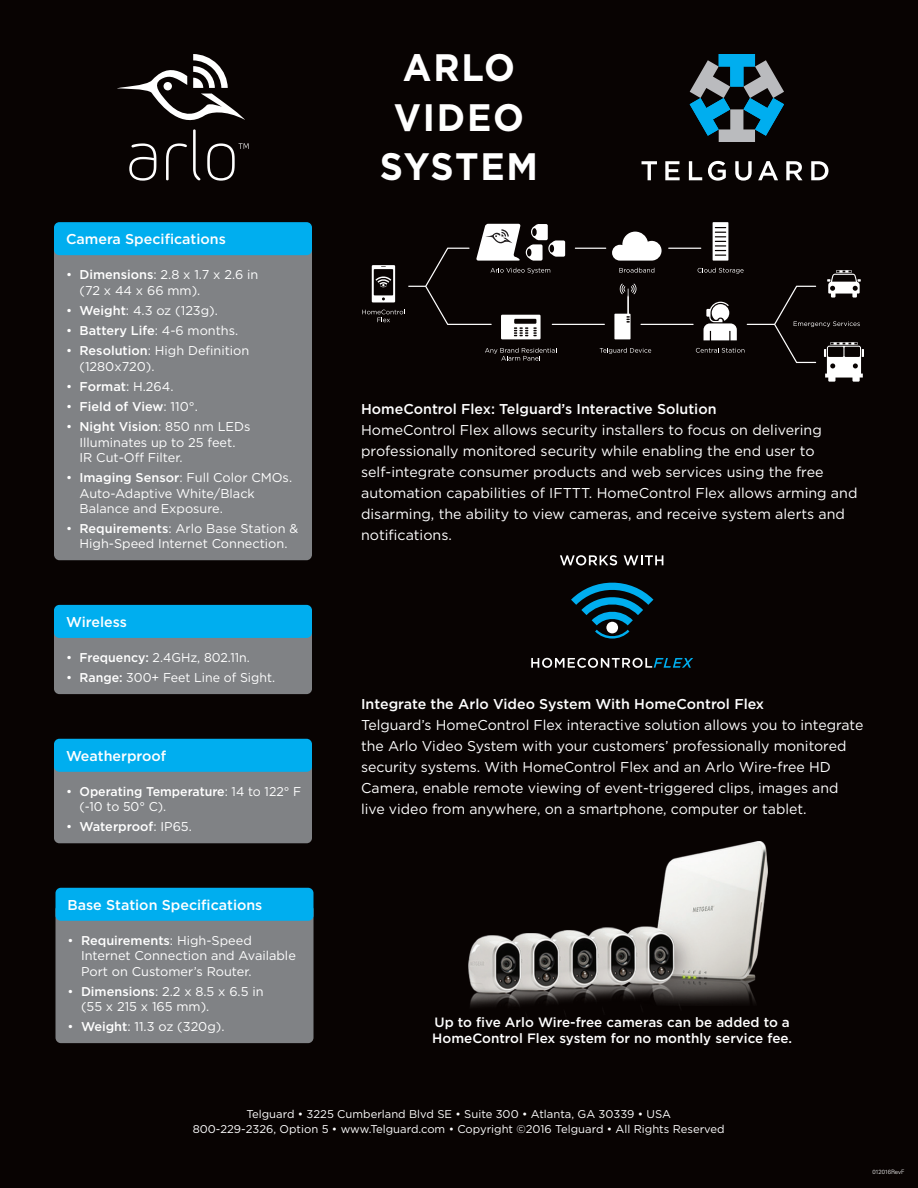
<style>
.page{position:relative;width:918px;height:1188px;background:#080302}
.page>*{position:absolute;margin:0;border:0;box-sizing:border-box;transform-origin:0 0}
.t1{font:700 38.25px/49.5px "Gotham";letter-spacing:.05em;color:#fff;text-align:center;scale:.95 1}
.t2{font:14.25px/21px "Gotham";color:#fff}
.t3{font:500 14.25px "Gotham";color:#fff}
.t4{font:500 13.5px/16.2px "Gotham";color:#fff}
.t5{font:12.75px/15.3px "Gotham";color:#fff}
.t6{font:500 12.75px "Gotham";color:#fff}
.t7{font:11.25px/15px "Gotham";color:#fff;text-align:center}
.t8{font:300 6px "Univers LT Std";letter-spacing:-.02em;color:#fff}
.s1{font-weight:500}
.s2{font-weight:400}
</style>
<div class="page">
<svg style="left:690px;top:54px;width:94px;height:88px"></svg>
<svg style="left:642px;top:161px;width:15px;height:19px"></svg>
<svg style="left:665px;top:161px;width:15px;height:19px"></svg>
<svg style="left:689px;top:161px;width:13px;height:19px"></svg>
<svg style="left:708px;top:161px;width:18px;height:20px"></svg>
<svg style="left:735px;top:161px;width:17px;height:20px"></svg>
<svg style="left:758px;top:161px;width:20px;height:19px"></svg>
<svg style="left:786px;top:161px;width:17px;height:19px"></svg>
<svg style="left:811px;top:161px;width:17px;height:19px"></svg>
<svg style="left:117px;top:54px;width:132px;height:127px"></svg>
<div style="left:54px;top:620px;width:258px;height:74px;background:#808285;border-radius:5px"></div>
<div style="left:54px;top:605px;width:258px;height:33px;background:#00aeef;border-radius:5px"></div>
<div style="left:54px;top:239px;width:258px;height:321px;background:#808285;border-radius:6px"></div>
<div style="left:54px;top:222px;width:258px;height:33px;background:#00aeef;border-radius:5px"></div>
<div style="left:55px;top:904px;width:259px;height:139px;background:#808285;border-radius:5px"></div>
<div style="left:55px;top:888px;width:258px;height:33px;background:#00aeef;border-radius:5px"></div>
<div style="left:54px;top:754px;width:258px;height:89px;background:#808285;border-radius:5px"></div>
<div style="left:54px;top:739px;width:258px;height:33px;background:#00aeef;border-radius:5px"></div>
<hr style="left:552px;top:324px;width:53px;height:1px;background:#fff">
<hr style="left:641px;top:324px;width:53px;height:1px;background:#fff">
<hr style="left:575px;top:248px;width:31px;height:1px;background:#fff">
<hr style="left:668px;top:248px;width:33px;height:1px;background:#fff">
<svg style="left:485px;top:348px;width:72px;height:13px"></svg>
<svg style="left:600px;top:348px;width:51px;height:6px"></svg>
<svg style="left:619px;top:268px;width:35px;height:5px"></svg>
<svg style="left:614px;top:284px;width:22px;height:55px"></svg>
<svg style="left:696px;top:268px;width:168px;height:114px"></svg>
<svg style="left:713px;top:222px;width:15px;height:39px"></svg>
<svg style="left:612px;top:232px;width:50px;height:29px"></svg>
<svg style="left:362px;top:224px;width:203px;height:115px"></svg>
<img style="left:469px;top:841px;width:299px;height:166px">
<svg style="left:571px;top:582px;width:82px;height:57px"></svg>
<svg style="left:531px;top:658px;width:162px;height:10px"></svg>
<svg style="left:560px;top:555px;width:57px;height:10px"></svg>
<svg style="left:624px;top:555px;width:39px;height:10px"></svg>
<p class="t3" style="left:66px;top:230px;width:161px">Camera Specifications</p>
<p class="t5" style="left:80px;top:267px;width:180px;text-indent:-14px">• <span class="s1">Dimensions</span>: 2.8 x 1.7 x 2.6 in (72 x 44 x 66 mm).</p>
<p class="t5" style="left:66px;top:302px;width:153px">• <span class="s1">Weight</span>: 4.3 oz (123g).</p>
<p class="t5" style="left:66px;top:323px;width:174px">• <span class="s1">Battery Life</span>: 4-6 months.</p>
<p class="t5" style="left:80px;top:343px;width:171px;text-indent:-14px">• <span class="s1">Resolution</span>: High Definition (1280x720).</p>
<p class="t5" style="left:66px;top:378px;width:109px">• <span class="s1">Format</span>: H.264.</p>
<p class="t6" style="left:66px;top:398px;width:133px"><span class="s2">•</span> Field of View<span class="s2">: 110°.</span></p>
<p class="t5" style="left:80px;top:419px;width:172px;text-indent:-14px">• <span class="s1">Night Vision</span>: 850 nm LEDs<br>Illuminates up to 25 feet.<br>IR Cut-Off Filter.</p>
<p class="t5" style="left:80px;top:470px;width:214px;text-indent:-14px">• <span class="s1">Imaging Sensor</span>: Full Color CMOs.<br>Auto-Adaptive White/Black<br>Balance and Exposure.</p>
<p class="t5" style="left:66px;top:521px;width:234px;text-align:center">• <span class="s1">Requirements</span>: Arlo Base Station &amp;<br>High-Speed Internet Connection.</p>
<h1 class="t1" style="left:380px;top:43px;width:168px">ARLO<br>VIDEO<br>SYSTEM</h1>
<p class="t3" style="left:361px;top:399px;width:357px">HomeControl Flex: Telguard’s Interactive Solution</p>
<p class="t2" style="left:361px;top:419px;width:498px">HomeControl Flex allows security installers to focus on delivering professionally monitored security while enabling the end user to self-integrate consumer products and web services using the free automation capabilities of IFTTT. HomeControl Flex allows arming and disarming, the ability to view cameras, and receive system alerts and notifications.</p>
<p class="t3" style="left:66px;top:612px;width:62px">Wireless</p>
<p class="t5" style="left:66px;top:650px;width:185px">• <span class="s1">Frequency:</span> 2.4GHz, 802.11n.</p>
<p class="t5" style="left:66px;top:670px;width:211px">• <span class="s1">Range:</span> 300+ Feet Line of Sight.</p>
<p class="t3" style="left:66px;top:746px;width:102px">Weatherproof</p>
<p class="t5" style="left:80px;top:783px;width:223px;text-indent:-14px">• <span class="s1">Operating Temperature</span>: 14 to 122° F (-10 to 50° C).</p>
<p class="t6" style="left:66px;top:819px;width:127px"><span class="s2">•</span> Waterproof<span class="s2">: IP65.</span></p>
<p class="t3" style="left:361px;top:694px;width:405px">Integrate the Arlo Video System With HomeControl Flex</p>
<p class="t2" style="left:361px;top:714px;width:504px">Telguard’s HomeControl Flex interactive solution allows you to integrate the Arlo Video System with your customers’ professionally monitored security systems. With HomeControl Flex and an Arlo Wire-free HD Camera, enable remote viewing of event-triggered clips, images and live video from anywhere, on a smartphone, computer or tablet.</p>
<p class="t3" style="left:68px;top:895px;width:196px">Base Station Specifications</p>
<p class="t5" style="left:81px;top:932px;width:216px;text-indent:-14px">• <span class="s1">Requirements</span>: High-Speed<br>Internet Connection and Available<br>Port on Customer’s Router.</p>
<p class="t5" style="left:81px;top:983px;width:184px;text-indent:-14px">• <span class="s1">Dimensions</span>: 2.2 x 8.5 x 6.5 in (55 x 215 x 165 mm).</p>
<p class="t5" style="left:68px;top:1019px;width:159px">• <span class="s1">Weight</span>: 11.3 oz (320g).</p>
<p class="t4" style="left:432px;top:1014px;width:362px">Up to five Arlo Wire-free cameras can be added to a<br>HomeControl Flex system for no monthly service fee.</p>
<p class="t7" style="left:193px;top:1106px;width:534px">Telguard • 3225 Cumberland Blvd SE • Suite 300 • Atlanta, GA 30339 • USA<br>800-229-2326, Option 5 • www.Telguard.com • Copyright ©2016 Telguard • All Rights Reserved</p>
<p class="t8" style="left:873px;top:1169px;width:33px">012016RevF</p>
</div>
